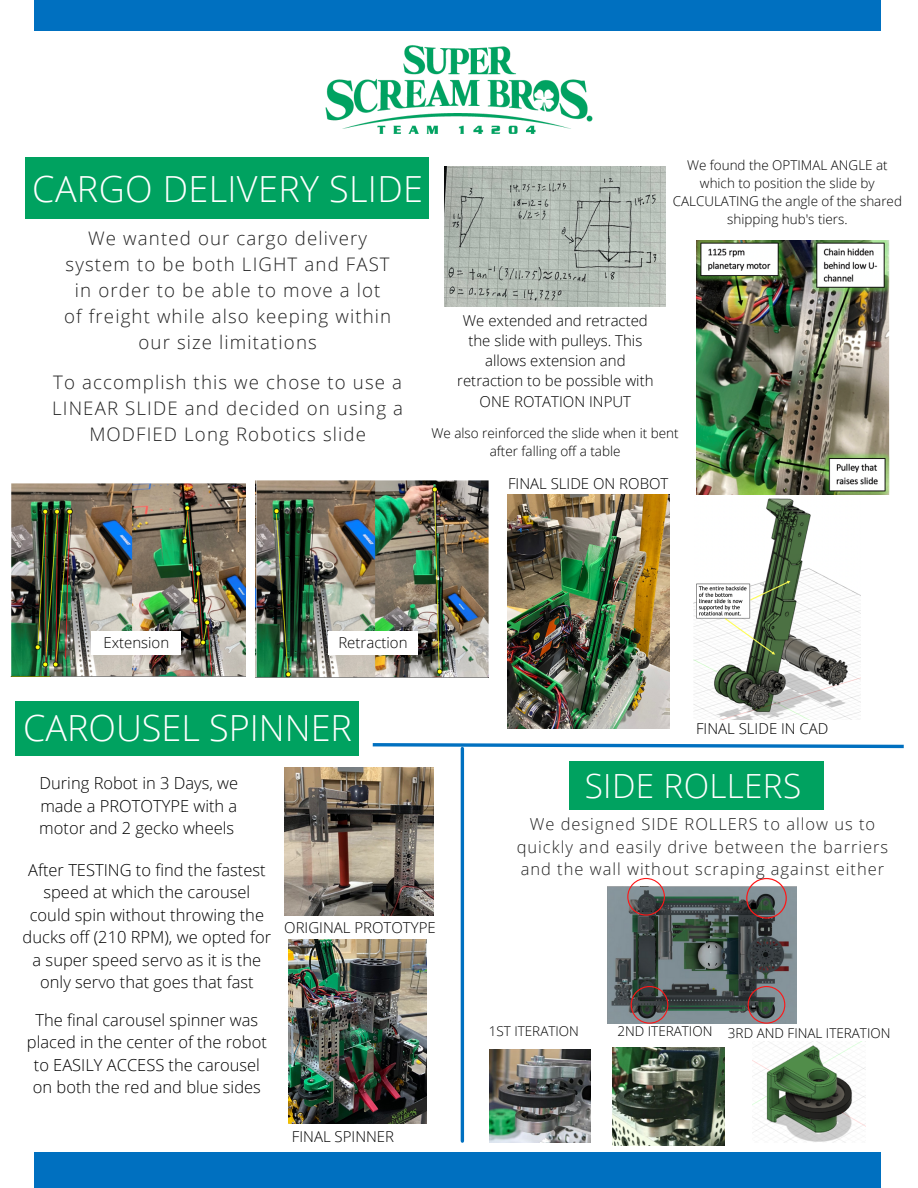
<style>
.page{position:relative;width:918px;height:1188px;background:#fff}
.page>*{position:absolute;margin:0;border:0;box-sizing:border-box;transform-origin:0 0}
.t1{font:300 36px "Open Sans";letter-spacing:.01em;color:#fff}
.t2{font:300 33.3px "Open Sans";letter-spacing:.01em;color:#fff}
.t3{font:300 18.75px/25.8px "Open Sans";letter-spacing:.06em;color:#222;text-align:center}
.t4{font:300 16.5px/22.5px "Open Sans";color:#000;text-align:center}
.t5{font:300 16.5px/22.5px "Open Sans";letter-spacing:.06em;color:#222;text-align:center}
.t6{font:300 15px/20.2px "Open Sans";color:#000;text-align:center}
.t7{font:300 13.5px/17.9px "Open Sans";color:#000;text-align:center}
</style>
<div class="page">
<div style="left:35px;top:1153px;width:846px;height:35px;background:#0070c0"></div>
<div style="left:35px;top:0;width:846px;height:31px;background:#0070c0"></div>
<div style="left:25px;top:158px;width:404px;height:61px;background:#00a260"></div>
<img style="left:304px;top:45px;width:308px;height:122px">
<img style="left:444px;top:167px;width:222px;height:139px">
<img style="left:10px;top:483px;width:236px;height:194px">
<img style="left:255px;top:480px;width:234px;height:197px">
<div style="left:92px;top:632px;width:89px;height:22px;background:#fff"></div>
<div style="left:328px;top:632px;width:89px;height:22px;background:#fff"></div>
<svg style="left:372px;top:743px;width:532px;height:7px"></svg>
<img style="left:490px;top:1050px;width:101px;height:93px">
<img style="left:612px;top:1047px;width:113px;height:98px">
<div style="left:569px;top:761px;width:254px;height:49px;background:#00a260"></div>
<img style="left:752px;top:1042px;width:114px;height:101px">
<hr style="left:461px;top:749px;width:3px;height:392px;background:#0070c0">
<div style="left:15px;top:701px;width:343px;height:54px;background:#00a260"></div>
<img style="left:608px;top:886px;width:189px;height:138px">
<svg style="left:746px;top:878px;width:41px;height:41px"></svg>
<svg style="left:627px;top:878px;width:38px;height:38px"></svg>
<svg style="left:631px;top:986px;width:37px;height:38px"></svg>
<svg style="left:748px;top:986px;width:37px;height:38px"></svg>
<img style="left:284px;top:768px;width:150px;height:147px">
<img style="left:288px;top:940px;width:139px;height:183px">
<img style="left:507px;top:494px;width:162px;height:234px">
<img style="left:693px;top:498px;width:168px;height:221px">
<img style="left:696px;top:240px;width:194px;height:255px">
<p class="t1" style="left:32px;top:164px;width:392px">CARGO DELIVERY SLIDE</p>
<p class="t3" style="left:64px;top:225px;width:329px">We wanted our cargo delivery system to be both LIGHT and FAST in order to be able to move a lot of freight while also keeping within our size limitations</p>
<p class="t3" style="left:52px;top:369px;width:352px">To accomplish this we chose to use a<br>LINEAR SLIDE and decided on using a<br>MODFIED Long Robotics slide</p>
<p class="t7" style="left:673px;top:156px;width:231px">We found the OPTIMAL ANGLE at which to position the slide by<br>CALCULATING the angle of the shared shipping hub's tiers.</p>
<p class="t6" style="left:457px;top:310px;width:198px">We extended and retracted the slide with pulleys. This allows extension and retraction to be possible with<br>ONE ROTATION INPUT</p>
<p class="t7" style="left:432px;top:424px;width:249px">We also reinforced the slide when it bent after falling off a table</p>
<p class="t6" style="left:508px;top:473px;width:162px">FINAL SLIDE ON ROBOT</p>
<p class="t6" style="left:103px;top:632px;width:67px">Extension</p>
<p class="t6" style="left:338px;top:632px;width:71px">Retraction</p>
<p class="t1" style="left:23px;top:703px;width:330px">CAROUSEL SPINNER</p>
<p class="t4" style="left:39px;top:772px;width:200px;text-align:justify">During Robot in 3 Days, we made a PROTOTYPE with a motor and 2 gecko wheels</p>
<p class="t4" style="left:23px;top:858px;width:250px">After TESTING to find the fastest speed at which the carousel could spin without throwing the ducks off (210 RPM), we opted for a super speed servo as it is the only servo that goes that fast</p>
<p class="t4" style="left:27px;top:1008px;width:241px">The final carousel spinner was placed in the center of the robot to EASILY ACCESS the carousel on both the red and blue sides</p>
<p class="t6" style="left:284px;top:917px;width:153px">ORIGINAL PROTOTYPE</p>
<p class="t6" style="left:292px;top:1126px;width:104px">FINAL SPINNER</p>
<p class="t6" style="left:696px;top:718px;width:134px">FINAL SLIDE IN CAD</p>
<p class="t2" style="left:585px;top:763px;width:218px">SIDE ROLLERS</p>
<p class="t5" style="left:517px;top:812px;width:373px">We designed SIDE ROLLERS to allow us to quickly and easily drive between the barriers and the wall without scraping against either</p>
<p class="t7" style="left:489px;top:1022px;width:92px">1ST ITERATION</p>
<p class="t7" style="left:617px;top:1022px;width:96px">2ND ITERATION</p>
<p class="t7" style="left:728px;top:1024px;width:164px">3RD AND FINAL ITERATION</p>
</div>
